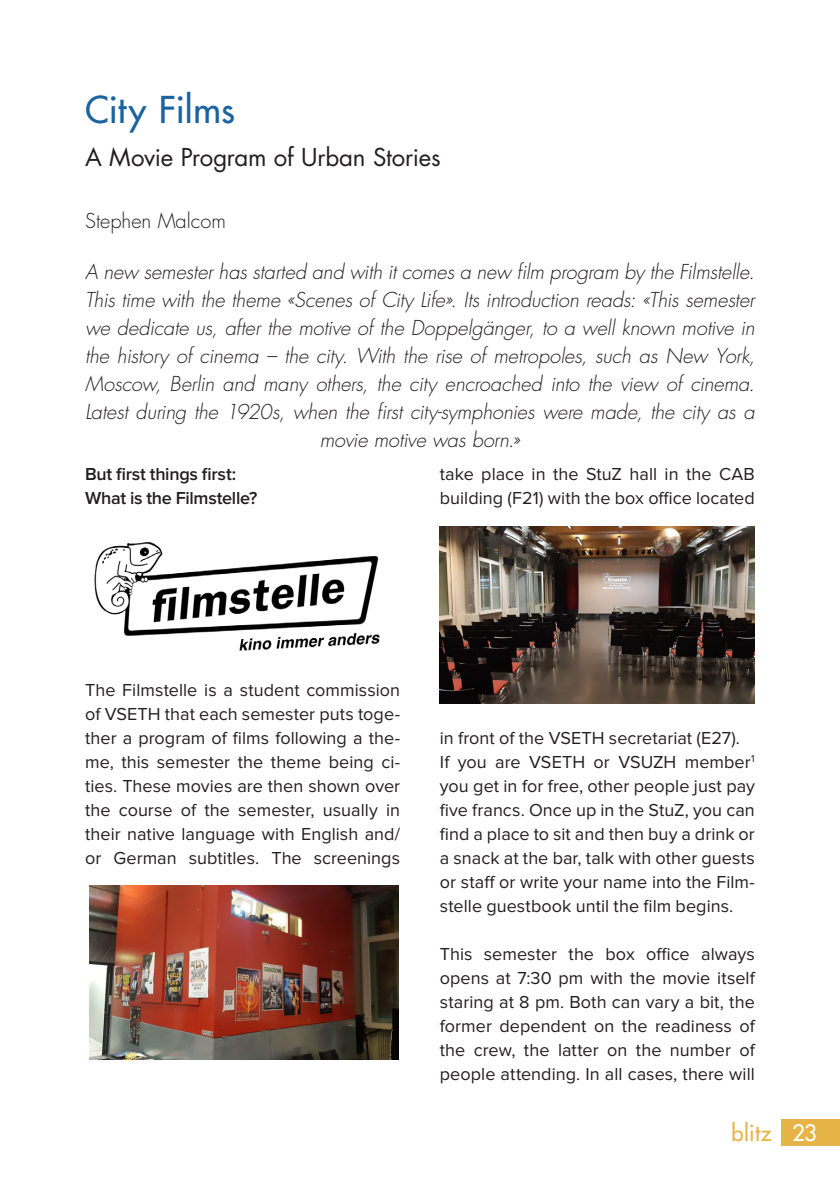
<style>
.page{position:relative;width:840px;height:1191px;background:#fff}
.page>*{position:absolute;margin:0;border:0;box-sizing:border-box;transform-origin:0 0}
.Titel{font:500 36px "Futura Std";color:#1b63a0}
.Untertitel{font:24px "Futura Std";letter-spacing:-.01em;color:#231f20}
.t1{font:500 22px "Futura Std";letter-spacing:.005em;color:#e6b347}
.Lead{font:italic 300 20px/28px "Futura Std";letter-spacing:-.005em;color:#231f20;text-align:center}
.Untertitel-2{font:300 20px "Futura Std";color:#231f20}
.t2{font:18px/24px "Proxima Nova";color:#231f20;text-align:justify}
.Zwischenüberschrift{font:600 18px/24px "Proxima Nova";letter-spacing:-.015em;color:#231f20}
.s1{color:#fff}
</style>
<div class="page">
<div style="left:781px;top:1118px;width:58px;height:27px;background:#e6b347"></div>
<img style="left:94px;top:542px;width:286px;height:109px">
<img style="left:89px;top:885px;width:309px;height:174px">
<img style="left:439px;top:527px;width:315px;height:177px">
<p class="Titel" style="left:85px;top:87px;width:151px">City Films</p>
<p class="Untertitel" style="left:85px;top:142px;width:357px">A Movie Program of Urban Stories</p>
<p class="Untertitel-2" style="left:85px;top:209px;width:142px">Stephen Malcom</p>
<p class="Lead" style="left:85px;top:259px;width:671px">A new semester has started and with it comes a new film program by the Filmstelle.<br>This time with the theme «Scenes of City Life». Its introduction reads: «This semester we dedicate us, after the motive of the Doppelgänger, to a well known motive in the history of cinema – the city. With the rise of metropoles, such as New York, Moscow, Berlin and many others, the city encroached into the view of cinema.<br>Latest during the 1920s, when the first city-symphonies were made, the city as a movie motive was born.»</p>
<p class="Zwischenüberschrift" style="left:85px;top:463px;width:174px">But first things first:<br>What is the Filmstelle?</p>
<p class="t2" style="left:439px;top:463px;width:316px">take place in the StuZ hall in the CAB building (F21) with the box office located</p>
<p class="t2" style="left:85px;top:679px;width:316px">The Filmstelle is a student commission of VSETH that each semester puts toge&shy;ther a program of films following a the&shy;me, this semester the theme being ci&shy;ties. These movies are then shown over the course of the semester, usually in their native language with English and/ or German subtitles. The screenings</p>
<p class="t2" style="left:439px;top:727px;width:301px">in front of the VSETH secretariat (E27).</p>
<p class="t2" style="left:439px;top:751px;width:316px">If you are VSETH or VSUZH member<sup>1 </sup>you get in for free, other people just pay five francs. Once up in the StuZ, you can find a place to sit and then buy a drink or a snack at the bar, talk with other guests or staff or write your name into the Film&shy;stelle guestbook until the film begins.</p>
<p class="t2" style="left:439px;top:943px;width:316px">This semester the box office always opens at 7:30 pm with the movie itself staring at 8 pm. Both can vary a bit, the former dependent on the readiness of the crew, the latter on the number of people attending. In all cases, there will</p>
<p class="t1" style="left:731px;top:1119px;width:87px">blitz <span class="s1">23</span></p>
</div>
